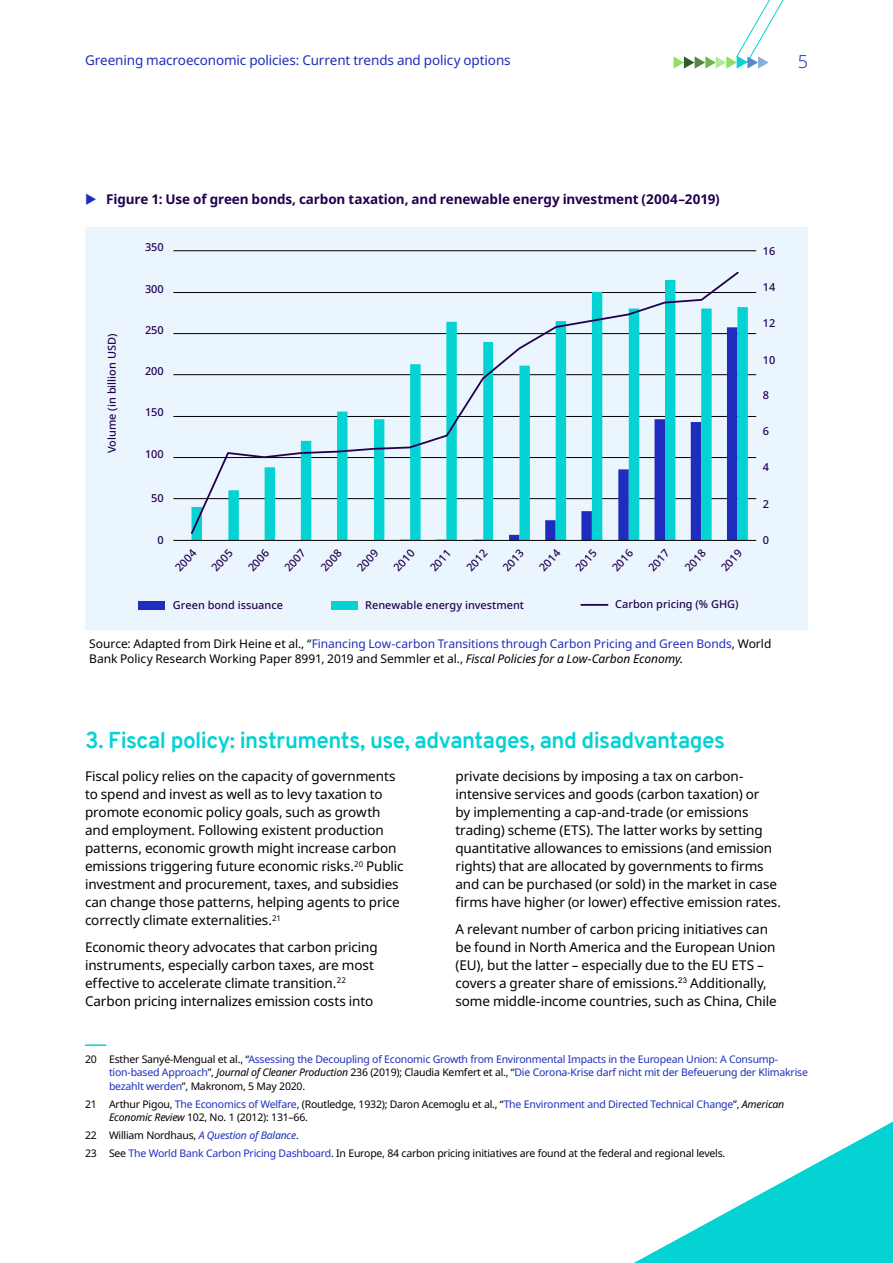
<style>
.page{position:relative;width:893px;height:1263px;background:#fff}
.page>*{position:absolute;margin:0;border:0;box-sizing:border-box;transform-origin:0 0}
.Briefing_A4_-_Sub_he{font:700 22.5px "Overpass";letter-spacing:-.025em;color:#05d2d2}
.t1{font:300 18px "Noto Sans";color:#1e2dbe}
.Body{font:13.5px/18px "Noto Sans";letter-spacing:-.01em;color:#000}
.title_box{font:700 13.5px "Noto Sans";letter-spacing:-.01em;color:#230050}
.t2{font:13.5px "Noto Sans";letter-spacing:-.01em;color:#1e2dbe}
.source{font:12px/15px "Noto Sans";letter-spacing:-.005em;color:#000}
.t3{font:500 10.95px "Noto Sans";color:#230050}
.Briefing_A4-_footnot{font:10.5px/13.5px "Noto Sans";letter-spacing:-.02em;color:#000}
.Briefing_A4-_footnot-2{font:10.5px/13.5px "Noto Sans";letter-spacing:-.02em;color:#1e2dbe}
.s1{color:#1e2dbe}
.s2{font-style:italic}
.s3{color:#000}
.s4{font-style:italic;color:#000}
.s5{font-style:italic;color:#1e2dbe}
</style>
<div class="page">
<hr style="left:85px;top:1044px;width:21px;height:2px;background:#05d2d2">
<div style="left:85px;top:227px;width:723px;height:401px;background:#ebf5fd"></div>
<div style="left:85px;top:625px;width:723px;height:5px;background:#ebf5fd"></div>
<hr style="left:173px;top:498px;width:583px;height:1px;background:#000">
<hr style="left:173px;top:457px;width:583px;height:1px;background:#000">
<hr style="left:173px;top:416px;width:583px;height:1px;background:#000">
<hr style="left:173px;top:374px;width:583px;height:1px;background:#000">
<hr style="left:173px;top:333px;width:583px;height:1px;background:#000">
<hr style="left:173px;top:292px;width:583px;height:1px;background:#000">
<hr style="left:173px;top:250px;width:583px;height:1px;background:#000">
<svg style="left:191px;top:307px;width:557px;height:233px;fill:#05d2d2"></svg>
<hr style="left:173px;top:540px;width:583px;height:1px;background:#000">
<svg style="left:189px;top:271px;width:551px;height:264px"></svg>
<div style="left:139px;top:601px;width:26px;height:8px;background:#1e2dbe"></div>
<div style="left:331px;top:601px;width:26px;height:8px;background:#05d2d2"></div>
<hr style="left:581px;top:604px;width:27px;height:2px;background:#230050">
<svg style="left:673px;top:0;width:111px;height:69px"></svg>
<svg style="left:634px;top:1121px;width:259px;height:142px"></svg>
<p class="t2" style="left:85px;top:51px;width:427px">Greening macroeconomic policies: Current trends and policy options</p>
<h2 class="t1" style="left:798px;top:49px;width:12px">5</h2>
<p class="title_box" style="left:106px;top:190px;width:615px">Figure 1: Use of green bonds, carbon taxation, and renewable energy investment (2004–2019)</p>
<p class="t3" style="left:145px;top:240px;width:20px">350</p>
<p class="t3" style="left:104px;top:453px;width:121px;rotate:-90deg">Volume (in billion USD)</p>
<p class="t3" style="left:145px;top:281px;width:20px">300</p>
<p class="t3" style="left:145px;top:322px;width:20px">250</p>
<p class="t3" style="left:145px;top:364px;width:20px">200</p>
<p class="t3" style="left:145px;top:405px;width:20px">150</p>
<p class="t3" style="left:145px;top:446px;width:20px">100</p>
<p class="t3" style="left:151px;top:490px;width:14px">50</p>
<p class="t3" style="left:157px;top:532px;width:8px">0</p>
<p class="t3" style="left:172px;top:564px;width:27px;rotate:-48deg">2004</p>
<p class="t3" style="left:208px;top:564px;width:27px;rotate:-48deg">2005</p>
<p class="t3" style="left:244px;top:564px;width:27px;rotate:-48deg">2006</p>
<p class="t3" style="left:281px;top:564px;width:27px;rotate:-48deg">2007</p>
<p class="t3" style="left:317px;top:564px;width:27px;rotate:-48deg">2008</p>
<p class="t3" style="left:354px;top:564px;width:27px;rotate:-48deg">2009</p>
<p class="t3" style="left:390px;top:564px;width:27px;rotate:-48deg">2010</p>
<p class="t3" style="left:426px;top:564px;width:27px;rotate:-48deg">2011</p>
<p class="t3" style="left:463px;top:564px;width:27px;rotate:-48deg">2012</p>
<p class="t3" style="left:499px;top:564px;width:27px;rotate:-48deg">2013</p>
<p class="t3" style="left:535px;top:564px;width:27px;rotate:-48deg">2014</p>
<p class="t3" style="left:572px;top:564px;width:27px;rotate:-48deg">2015</p>
<p class="t3" style="left:608px;top:564px;width:27px;rotate:-48deg">2016</p>
<p class="t3" style="left:645px;top:564px;width:27px;rotate:-48deg">2017</p>
<p class="t3" style="left:681px;top:564px;width:27px;rotate:-48deg">2018</p>
<p class="t3" style="left:717px;top:564px;width:27px;rotate:-48deg">2019</p>
<p class="t3" style="left:763px;top:243px;width:14px">16</p>
<p class="t3" style="left:763px;top:279px;width:14px">14</p>
<p class="t3" style="left:763px;top:316px;width:14px">12</p>
<p class="t3" style="left:763px;top:352px;width:14px">10</p>
<p class="t3" style="left:763px;top:387px;width:8px">8</p>
<p class="t3" style="left:763px;top:424px;width:8px">6</p>
<p class="t3" style="left:763px;top:460px;width:8px">4</p>
<p class="t3" style="left:763px;top:496px;width:8px">2</p>
<p class="t3" style="left:763px;top:532px;width:8px">0</p>
<p class="t3" style="left:173px;top:598px;width:112px">Green bond issuance</p>
<p class="t3" style="left:365px;top:598px;width:160px">Renewable energy investment</p>
<p class="t3" style="left:615px;top:597px;width:125px">Carbon pricing (% GHG)</p>
<p class="source" style="left:89px;top:636px;width:684px">Source: Adapted from Dirk Heine et al., “<span class="s1">Financing Low-carbon Transitions through Carbon Pricing and Green Bonds</span>, World<br>Bank Policy Research Working Paper 8991, 2019 and Semmler et al., <span class="s2">Fiscal Policies for a Low-Carbon Economy.</span></p>
<p class="Briefing_A4_-_Sub_he" style="left:85px;top:724px;width:641px">3. Fiscal policy: instruments, use, advantages, and disadvantages</p>
<p class="Body" style="left:85px;top:767px;width:320px">Fiscal policy relies on the capacity of governments to spend and invest as well as to levy taxation to promote economic policy goals, such as growth and employment. Following existent production patterns, economic growth might increase carbon emissions triggering future economic risks.<sup>20</sup> Public investment and procurement, taxes, and subsidies can change those patterns, helping agents to price correctly climate externalities.<sup>21</sup></p>
<p class="Body" style="left:85px;top:938px;width:294px">Economic theory advocates that carbon pricing instruments, especially carbon taxes, are most effective to accelerate climate transition.<sup>22<br></sup>Carbon pricing internalizes emission costs into</p>
<p class="Body" style="left:455px;top:767px;width:327px">private decisions by imposing a tax on carbon&shy;intensive services and goods (carbon taxation) or<br>by implementing a cap-and-trade (or emissions trading) scheme (ETS). The latter works by setting quantitative allowances to emissions (and emission rights) that are allocated by governments to firms and can be purchased (or sold) in the market in case firms have higher (or lower) effective emission rates.</p>
<p class="Body" style="left:455px;top:920px;width:323px">A relevant number of carbon pricing initiatives can be found in North America and the European Union (EU), but the latter – especially due to the EU ETS – covers a greater share of emissions.<sup>23</sup> Additionally, some middle-income countries, such as China, Chile</p>
<p class="Briefing_A4-_footnot-2" style="left:109px;top:1052px;width:700px;text-indent:-24px"><span class="s3">20 Esther Sanyé-Mengual et al., “</span>Assessing the Decoupling of Economic Growth from Environmental Impacts in the European Union: A Consump&shy;tion-based Approach<span class="s3">”,</span> <span class="s4">Journal of Cleaner Production</span> <span class="s3">236 (2019); Claudia Kemfert et al., “</span>Die Corona-Krise darf nicht mit der Befeuerung der Klimakrise bezahlt werden<span class="s3">”, Makronom, 5 May 2020.</span></p>
<p class="Briefing_A4-_footnot" style="left:109px;top:1097px;width:677px;text-indent:-24px">21 Arthur Pigou, <span class="s1">The Economics of Welfare</span>, (Routledge, 1932); Daron Acemoglu et al., “<span class="s1">The Environment and Directed Technical Change</span>”, <span class="s2">American<br>Economic Review</span> 102, No. 1 (2012): 131–66.</p>
<p class="Briefing_A4-_footnot" style="left:85px;top:1128px;width:215px">22 William Nordhaus, <span class="s5">A Question of Balance</span>.</p>
<p class="Briefing_A4-_footnot" style="left:85px;top:1146px;width:642px">23 See <span class="s1">The World Bank Carbon Pricing Dashboard</span>. In Europe, 84 carbon pricing initiatives are found at the federal and regional levels.</p>
</div>
